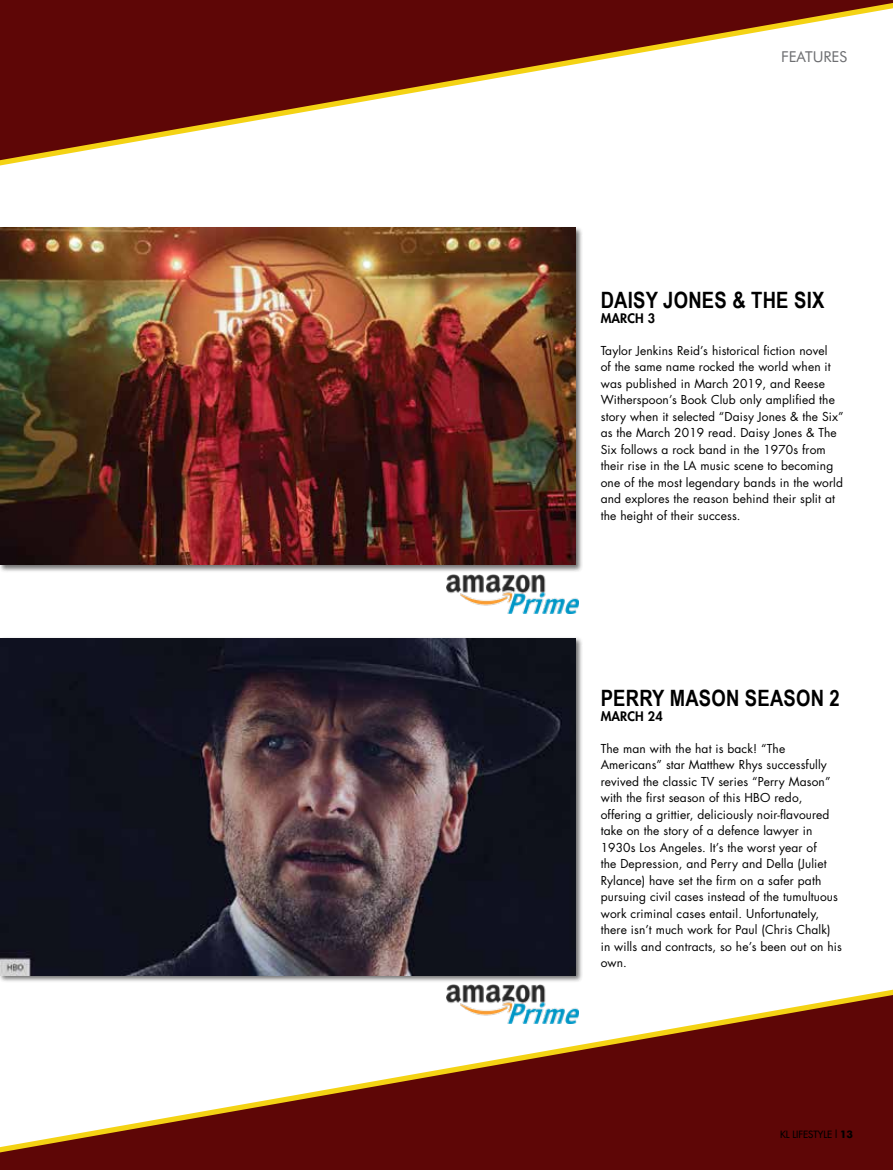
<style>
.page{position:relative;width:893px;height:1170px;background:#fff}
.page>*{position:absolute;margin:0;border:0;box-sizing:border-box;transform-origin:0 0}
.t1{font:700 22.5px "Arial Narrow";letter-spacing:.01em;color:#000}
.t2{font:15px "Futura BT";color:#6d6e71}
.t3{font:800 12.75px "Futura";letter-spacing:.01em;color:#000}
.t4{font:12px/16.5px "Futura";letter-spacing:.01em;color:#000}
.t5{font:9.75px "Futura";color:#000}
.s1{font-family:"Futura BT";font-weight:700;font-size:10.5px}
</style>
<div class="page">
<svg style="left:0;top:0;width:893px;height:166px"></svg>
<svg style="left:0;top:989px;width:893px;height:180px;fill:#5e0606"></svg>
<div style="left:0;top:226px;width:583px;height:346px;background:#000;opacity:.55"></div>
<img style="left:0;top:227px;width:576px;height:337px">
<div style="left:0;top:636px;width:583px;height:346px;background:#000;opacity:.55"></div>
<img style="left:0;top:638px;width:576px;height:337px">
<img style="left:446px;top:574px;width:132px;height:39px">
<img style="left:446px;top:984px;width:132px;height:39px">
<p class="t2" style="left:781px;top:48px;width:67px">FEATURES</p>
<h1 class="t1" style="left:601px;top:287px;width:225px">DAISY JONES &amp; THE SIX</h1>
<p class="t3" style="left:601px;top:310px;width:56px">MARCH 3</p>
<p class="t4" style="left:601px;top:342px;width:245px">Taylor Jenkins Reid’s historical fiction novel<br>of the same name rocked the world when it was published in March 2019, and Reese Witherspoon’s Book Club only amplified the story when it selected “Daisy Jones &amp; the Six” as the March 2019 read. Daisy Jones &amp; The Six follows a rock band in the 1970s from their rise in the LA music scene to becoming one of the most legendary bands in the world and explores the reason behind their split at the height of their success.</p>
<h1 class="t1" style="left:601px;top:685px;width:241px">PERRY MASON SEASON 2</h1>
<p class="t3" style="left:601px;top:708px;width:63px">MARCH 24</p>
<p class="t4" style="left:601px;top:740px;width:243px">The man with the hat is back! “The Americans” star Matthew Rhys successfully revived the classic TV series “Perry Mason” with the first season of this HBO redo, offering a grittier, deliciously noir-flavoured take on the story of a defence lawyer in 1930s Los Angeles. It’s the worst year of<br>the Depression, and Perry and Della (Juliet Rylance) have set the firm on a safer path pursuing civil cases instead of the tumultuous work criminal cases entail. Unfortunately, there isn’t much work for Paul (Chris Chalk) in wills and contracts, so he’s been out on his own.</p>
<p class="t5" style="left:780px;top:1127px;width:75px">KL LIFESTYLE l <span class="s1">13</span></p>
</div>
